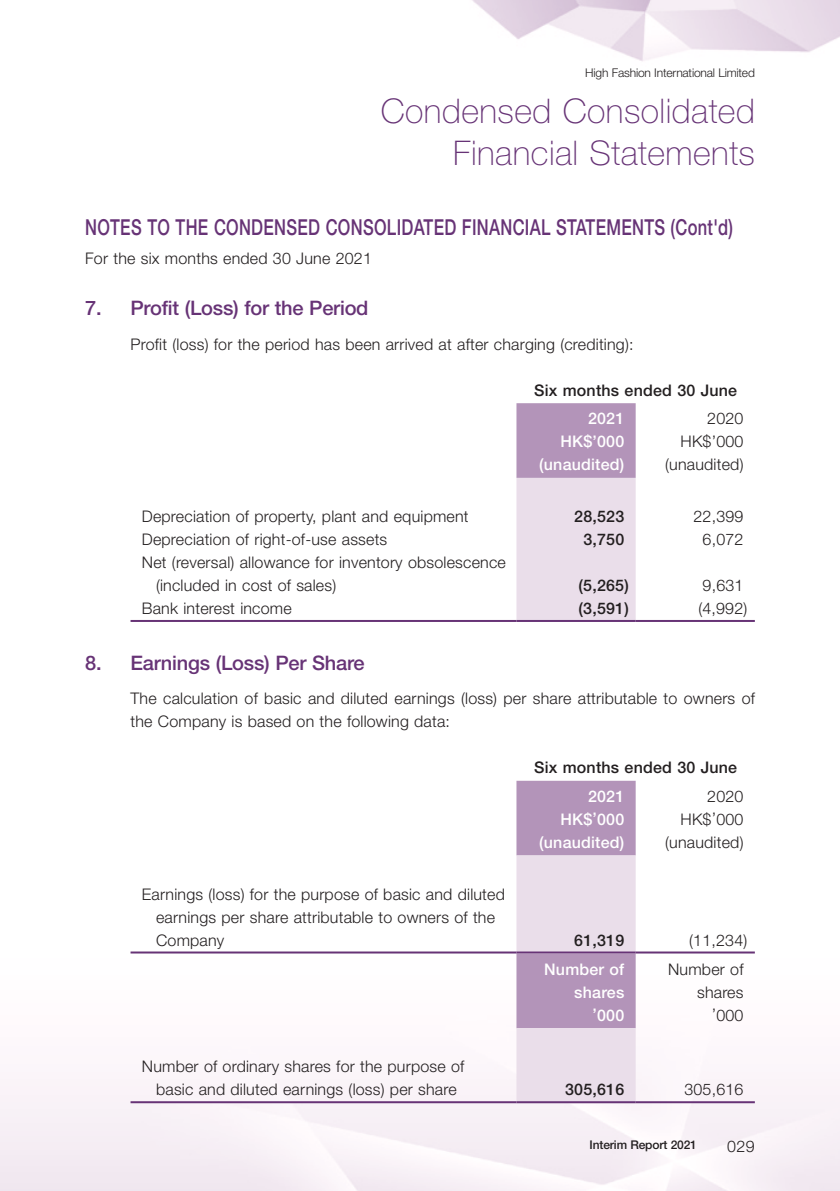
<style>
.page{position:relative;width:840px;height:1191px;background:#fff}
.page>*{position:absolute;margin:0;border:0;box-sizing:border-box;transform-origin:0 0}
.t1{font:100 34px/42px "Helvetica Neue LT Std";letter-spacing:.015em;color:#673376;text-align:right}
.Heading_1{font:500 22px "Helvetica Neue LT Std";letter-spacing:.02em;color:#673376;scale:.75 1}
.Heading_2{font:500 20px "Helvetica Neue LT Std";letter-spacing:-.01em;color:#673376}
.Body_Text{font:300 16px/23px "Helvetica Neue LT Std";letter-spacing:.015em;color:#231f20}
.Body_Text-2{font:500 16px "Helvetica Neue LT Std";letter-spacing:.015em;color:#231f20}
.Body_Text-3{font:500 16px "Helvetica Neue LT Std";letter-spacing:.015em;color:#fff}
.t2{font:300 12px "Helvetica Neue LT Std";letter-spacing:-.015em;color:#231f20}
.t3{font:500 12px "Helvetica Neue LT Std";letter-spacing:-.015em;color:#231f20}
</style>
<div class="page">
<img style="left:0;top:930px;width:839px;height:261px">
<img style="left:472px;top:0;width:367px;height:61px">
<svg style="left:516px;top:403px;width:119px;height:217px;background:#d7c4d9"></svg>
<hr style="left:130px;top:620px;width:386px;height:2px;background:#673376">
<hr style="left:516px;top:620px;width:119px;height:2px;background:#673376">
<hr style="left:635px;top:620px;width:119px;height:2px;background:#673376">
<svg style="left:516px;top:780px;width:119px;height:321px;background:#d0bbd3"></svg>
<hr style="left:130px;top:951px;width:386px;height:2px;background:#673376">
<hr style="left:516px;top:951px;width:119px;height:2px;background:#673376">
<hr style="left:635px;top:951px;width:119px;height:2px;background:#673376">
<hr style="left:130px;top:1101px;width:386px;height:2px;background:#673376">
<hr style="left:516px;top:1101px;width:119px;height:2px;background:#673376">
<hr style="left:635px;top:1101px;width:119px;height:2px;background:#673376">
<p class="t2" style="left:585px;top:65px;width:171px">High Fashion International Limited</p>
<h1 class="t1" style="left:380px;top:90px;width:375px">Condensed Consolidated<br>Financial Statements</h1>
<p class="Heading_1" style="left:85px;top:214px;width:865px">NOTES TO THE CONDENSED CONSOLIDATED FINANCIAL STATEMENTS (Cont'd)</p>
<p class="Body_Text" style="left:85px;top:246px;width:288px">For the six months ended 30 June 2021</p>
<p class="Heading_2" style="left:85px;top:296px;width:285px">7. Profit (Loss) for the Period</p>
<p class="Body_Text" style="left:130px;top:332px;width:504px">Profit (loss) for the period has been arrived at after charging (crediting):</p>
<p class="Body_Text-2" style="left:534px;top:380px;width:204px">Six months ended 30 June</p>
<p class="Body_Text-3" style="left:587px;top:409px;width:38px">2021</p>
<p class="Body_Text" style="left:706px;top:407px;width:38px">2020</p>
<p class="Body_Text-3" style="left:560px;top:432px;width:65px">HK$’000</p>
<p class="Body_Text" style="left:680px;top:430px;width:64px">HK$’000</p>
<p class="Body_Text-3" style="left:539px;top:455px;width:87px">(unaudited)</p>
<p class="Body_Text" style="left:664px;top:453px;width:80px">(unaudited)</p>
<p class="Body_Text" style="left:142px;top:504px;width:328px">Depreciation of property, plant and equipment</p>
<p class="Body_Text-2" style="left:574px;top:507px;width:51px">28,523</p>
<p class="Body_Text" style="left:693px;top:504px;width:51px">22,399</p>
<p class="Body_Text" style="left:142px;top:527px;width:247px">Depreciation of right-of-use assets</p>
<p class="Body_Text-2" style="left:583px;top:530px;width:42px">3,750</p>
<p class="Body_Text" style="left:702px;top:527px;width:42px">6,072</p>
<p class="Body_Text" style="left:156px;top:550px;width:351px;text-indent:-14px">Net (reversal) allowance for inventory obsolescence (included in cost of sales)</p>
<p class="Body_Text-2" style="left:578px;top:576px;width:52px">(5,265)</p>
<p class="Body_Text" style="left:702px;top:573px;width:42px">9,631</p>
<p class="Body_Text" style="left:142px;top:596px;width:151px">Bank interest income</p>
<p class="Body_Text-2" style="left:578px;top:599px;width:52px">(3,591)</p>
<p class="Body_Text" style="left:698px;top:596px;width:50px">(4,992)</p>
<p class="Heading_2" style="left:85px;top:651px;width:281px">8. Earnings (Loss) Per Share</p>
<p class="Body_Text" style="left:130px;top:686px;width:625px">The calculation of basic and diluted earnings (loss) per share attributable to owners of the Company is based on the following data:</p>
<p class="Body_Text-2" style="left:534px;top:758px;width:204px">Six months ended 30 June</p>
<p class="Body_Text-3" style="left:587px;top:786px;width:38px">2021</p>
<p class="Body_Text" style="left:706px;top:784px;width:38px">2020</p>
<p class="Body_Text-3" style="left:560px;top:809px;width:65px">HK$’000</p>
<p class="Body_Text" style="left:680px;top:807px;width:64px">HK$’000</p>
<p class="Body_Text-3" style="left:539px;top:832px;width:87px">(unaudited)</p>
<p class="Body_Text" style="left:664px;top:830px;width:80px">(unaudited)</p>
<p class="Body_Text" style="left:156px;top:882px;width:350px;text-indent:-14px">Earnings (loss) for the purpose of basic and diluted earnings per share attributable to owners of the<br>Company</p>
<p class="Body_Text-2" style="left:574px;top:930px;width:51px">61,319</p>
<p class="Body_Text" style="left:688px;top:928px;width:60px">(11,234)</p>
<p class="Body_Text-3" style="left:544px;top:959px;width:82px">Number of</p>
<p class="Body_Text-3" style="left:574px;top:982px;width:51px">shares</p>
<p class="Body_Text" style="left:667px;top:957px;width:77px">Number of</p>
<p class="Body_Text" style="left:696px;top:980px;width:48px">shares</p>
<p class="Body_Text" style="left:142px;top:1054px;width:324px;text-align:center">Number of ordinary shares for the purpose of basic and diluted earnings (loss) per share</p>
<p class="Body_Text-3" style="left:592px;top:1005px;width:33px">’000</p>
<p class="Body_Text" style="left:711px;top:1003px;width:33px">’000</p>
<p class="Body_Text-2" style="left:565px;top:1080px;width:61px">305,616</p>
<p class="Body_Text" style="left:684px;top:1077px;width:61px">305,616</p>
<p class="t3" style="left:589px;top:1137px;width:109px">Interim Report 2021</p>
<p class="Body_Text" style="left:726px;top:1134px;width:29px">029</p>
</div>
